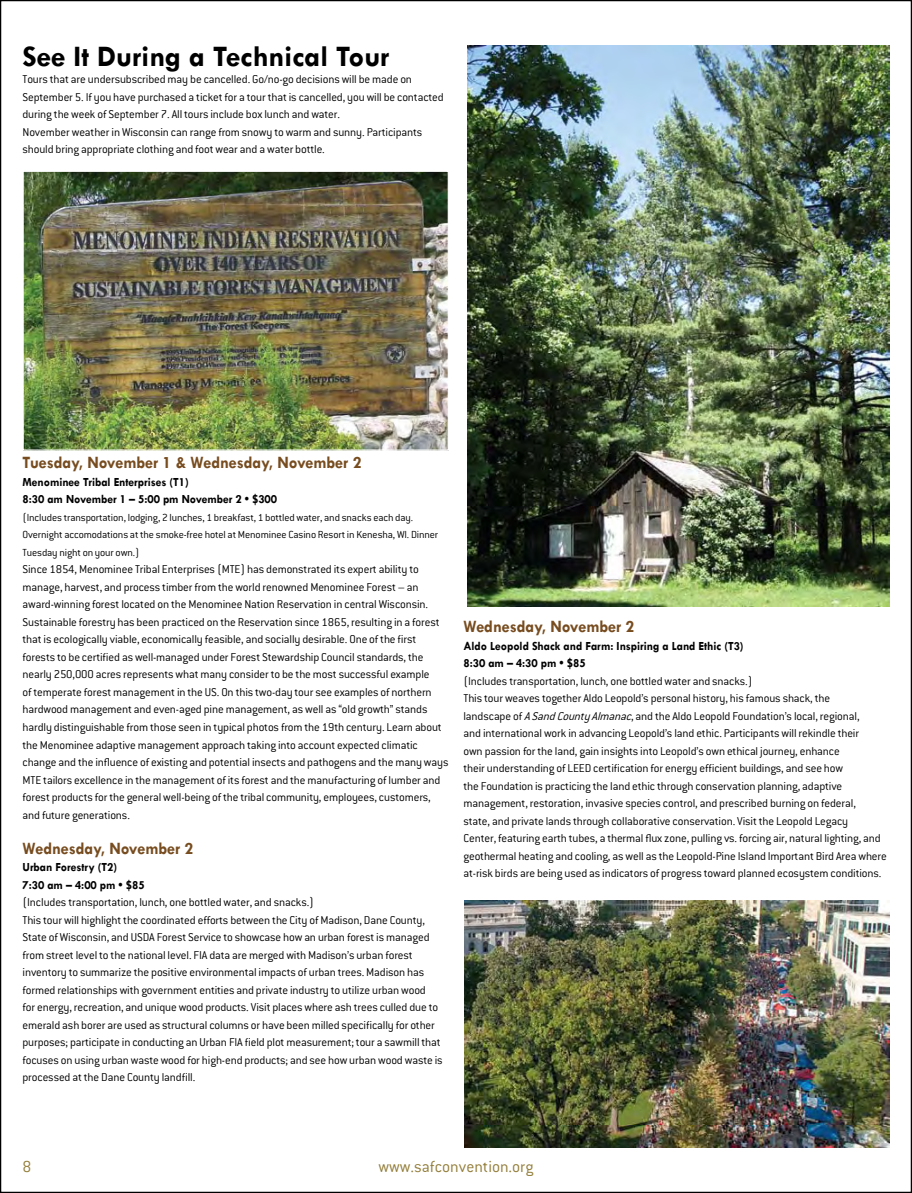
<style>
.page{position:relative;width:912px;height:1193px;background:#fff}
.page>*{position:absolute;margin:0;border:0;box-sizing:border-box;transform-origin:0 0}
.t1{font:700 30px "Tw Cen";color:#000}
.t2{font:700 17.5px "Tw Cen";letter-spacing:-.005em;color:#774c1f;scale:.95 1}
.t3{font:300 17.5px "Conduit ITC";color:#937e3a}
.t4{font:300 12.5px/17.5px "Conduit ITC";letter-spacing:-.01em;color:#000}
.t5{font:700 12.5px/17.5px "Tw Cen";letter-spacing:-.005em;color:#000;scale:.95 1}
.t6{font:300 11.25px/17.5px "Conduit ITC";letter-spacing:-.01em;color:#000}
.s1{font-style:italic}
</style>
<div class="page">
<img style="left:24px;top:173px;width:423px;height:276px">
<div style="left:22px;top:171px;width:427px;height:280px;border:1px solid #fff"></div>
<img style="left:467px;top:45px;width:421px;height:561px">
<img style="left:464px;top:900px;width:425px;height:248px">
<h1 class="t1" style="left:22px;top:38px;width:368px">See It During a Technical Tour</h1>
<p class="t4" style="left:22px;top:70px;width:422px">Tours that are undersubscribed may be cancelled. Go/no-go decisions will be made on September 5. If you have purchased a ticket for a tour that is cancelled, you will be contacted during the week of September 7. All tours include box lunch and water.<br>November weather in Wisconsin can range from snowy to warm and sunny. Participants should bring appropriate clothing and foot wear and a water bottle.</p>
<h2 class="t2" style="left:22px;top:452px;width:358px">Tuesday, November 1 &amp; Wednesday, November 2</h2>
<p class="t5" style="left:22px;top:473px;width:269px">Menominee Tribal Enterprises (T1)<br>8:30 am November 1 – 5:00 pm November 2 • $300</p>
<p class="t6" style="left:22px;top:508px;width:417px">(Includes transportation, lodging, 2 lunches, 1 breakfast, 1 bottled water, and snacks each day.<br>Overnight accomodations at the smoke-free hotel at Menominee Casino Resort in Kenesha, WI. Dinner<br>Tuesday night on your own.)</p>
<p class="t4" style="left:22px;top:560px;width:427px">Since 1854, Menominee Tribal Enterprises (MTE) has demonstrated its expert ability to manage, harvest, and process timber from the world renowned Menominee Forest – an award-winning forest located on the Menominee Nation Reservation in central Wisconsin.<br>Sustainable forestry has been practiced on the Reservation since 1865, resulting in a forest that is ecologically viable, economically feasible, and socially desirable. One of the first forests to be certified as well-managed under Forest Stewardship Council standards, the nearly 250,000 acres represents what many consider to be the most successful example<br>of temperate forest management in the US. On this two-day tour see examples of northern hardwood management and even-aged pine management, as well as “old growth” stands hardly distinguishable from those seen in typical photos from the 19th century. Learn about the Menominee adaptive management approach taking into account expected climatic change and the influence of existing and potential insects and pathogens and the many ways MTE tailors excellence in the management of its forest and the manufacturing of lumber and forest products for the general well-being of the tribal community, employees, customers, and future generations.</p>
<h2 class="t2" style="left:22px;top:837px;width:181px">Wednesday, November 2</h2>
<p class="t5" style="left:22px;top:858px;width:130px">Urban Forestry (T2)<br>7:30 am – 4:00 pm • $85</p>
<p class="t4" style="left:22px;top:893px;width:421px">(Includes transportation, lunch, one bottled water, and snacks.)<br>This tour will highlight the coordinated efforts between the City of Madison, Dane County, State of Wisconsin, and USDA Forest Service to showcase how an urban forest is managed from street level to the national level. FIA data are merged with Madison’s urban forest inventory to summarize the positive environmental impacts of urban trees. Madison has formed relationships with government entities and private industry to utilize urban wood<br>for energy, recreation, and unique wood products. Visit places where ash trees culled due to emerald ash borer are used as structural columns or have been milled specifically for other purposes; participate in conducting an Urban FIA field plot measurement; tour a sawmill that focuses on using urban waste wood for high-end products; and see how urban wood waste is processed at the Dane County landfill.</p>
<h2 class="t2" style="left:463px;top:616px;width:181px">Wednesday, November 2</h2>
<p class="t5" style="left:463px;top:637px;width:296px">Aldo Leopold Shack and Farm: Inspiring a Land Ethic (T3)<br>8:30 am – 4:30 pm • $85</p>
<p class="t4" style="left:463px;top:672px;width:425px">(Includes transportation, lunch, one bottled water and snacks.)<br>This tour weaves together Aldo Leopold’s personal history, his famous shack, the<br>landscape of <span class="s1">ASandCountyAlmanac</span>, and the Aldo Leopold Foundation’s local, regional,<br>and international work in advancing Leopold’s land ethic. Participants will rekindle their<br>own passion for the land, gain insights into Leopold’s own ethical journey, enhance<br>their understanding of LEED certification for energy efficient buildings, and see how<br>the Foundation is practicing the land ethic through conservation planning, adaptive management, restoration, invasive species control, and prescribed burning on federal,<br>state, and private lands through collaborative conservation. Visit the Leopold Legacy<br>Center, featuring earth tubes, a thermal flux zone, pulling vs. forcing air, natural lighting, and geothermal heating and cooling, as well as the Leopold-Pine Island Important Bird Area where at-risk birds are being used as indicators of progress toward planned ecosystem conditions.</p>
<h2 class="t3" style="left:22px;top:1156px;width:10px">8</h2>
<h2 class="t3" style="left:378px;top:1156px;width:156px">www.safconvention.org</h2>
</div>
